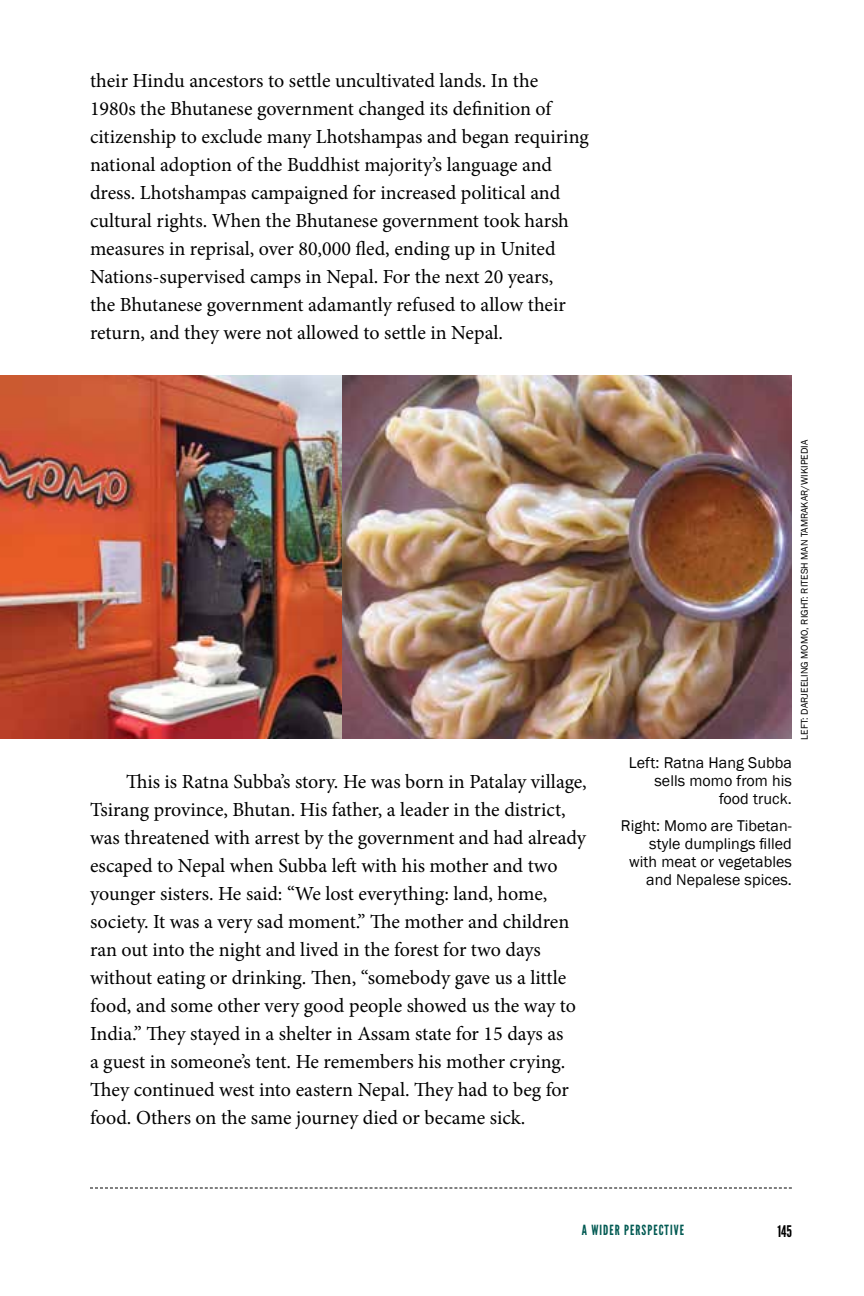
<style>
.page{position:relative;width:864px;height:1296px;background:#fff}
.page>*{position:absolute;margin:0;border:0;box-sizing:border-box;transform-origin:0 0}
.t1{font:20px/28px "Minion Pro";letter-spacing:-.005em;color:#000}
.t2{font:16px/18px "Franklin Gothic";letter-spacing:.005em;color:#000;text-align:right}
.t3{font:16px "League Gothic";color:#000}
.t4{font:14px "League Gothic";letter-spacing:.075em;color:#005952}
.t5{font:10px "Franklin Gothic";letter-spacing:.005em;color:#000}
</style>
<div class="page">
<svg style="left:90px;top:1188px;width:702px;height:1px"></svg>
<img style="left:0;top:376px;width:792px;height:363px">
<p class="t1" style="left:90px;top:66px;width:500px">their Hindu ancestors to settle uncultivated lands. In the 1980s the Bhutanese government changed its definition of citizenship to exclude many Lhotshampas and began requiring national adoption of the Buddhist majority’s language and dress. Lhotshampas campaigned for increased political and cultural rights. When the Bhutanese government took harsh measures in reprisal, over 80,000 fled, ending up in United Nations-supervised camps in Nepal. For the next 20 years,<br>the Bhutanese government adamantly refused to allow their return, and they were not allowed to settle in Nepal.</p>
<p class="t1" style="left:90px;top:768px;width:498px;text-indent:36px">This is Ratna Subba’s story. He was born in Patalay village, Tsirang province, Bhutan. His father, a leader in the district, was threatened with arrest by the government and had already escaped to Nepal when Subba left with his mother and two younger sisters. He said: “We lost everything: land, home, society. It was a very sad moment.” The mother and children ran out into the night and lived in the forest for two days without eating or drinking. Then, “somebody gave us a little food, and some other very good people showed us the way to India.” They stayed in a shelter in Assam state for 15 days as<br>a guest in someone’s tent. He remembers his mother crying.<br>They continued west into eastern Nepal. They had to beg for food. Others on the same journey died or became sick.</p>
<p class="t2" style="left:629px;top:754px;width:165px">Left: Ratna Hang Subba sells momo from his food truck.</p>
<p class="t2" style="left:621px;top:817px;width:173px">Right: Momo are Tibetan&shy;style dumplings filled with meat or vegetables and Nepalese spices.</p>
<p class="t5" style="left:798px;top:740px;width:301px;rotate:-90deg">LEFT: DARJEELING MOMO, RIGHT: RITESH MAN TAMRAKAR/WIKIPEDIA</p>
<p class="t4" style="left:582px;top:1222px;width:104px">A WIDER PERSPECTIVE</p>
<p class="t3" style="left:777px;top:1221px;width:16px">145</p>
</div>
